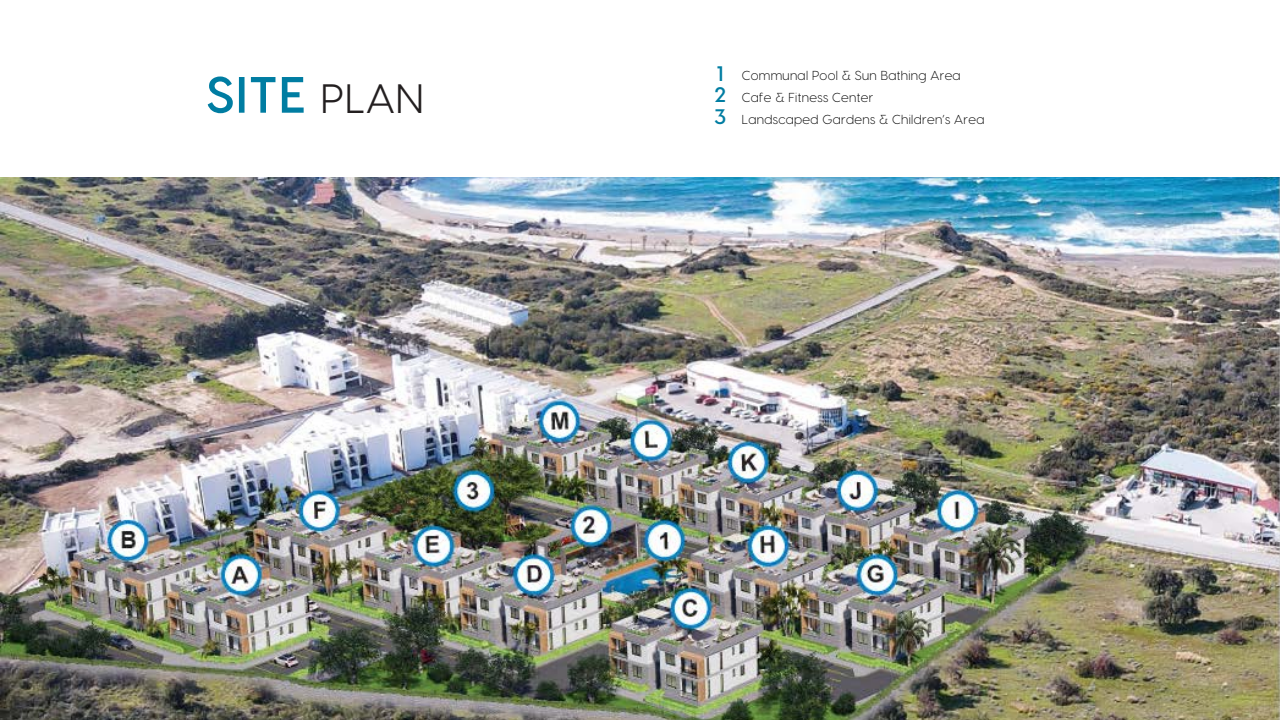
<style>
.page{position:relative;width:1280px;height:720px;background:#fff}
.page>*{position:absolute;margin:0;border:0;box-sizing:border-box;transform-origin:0 0}
.t1{font:600 51px "Visby";color:#007da2}
.t2{font:600 21px/21.9px "Visby";color:#007da2;text-align:justify}
.t3{font:300 13px/22px "Visby";letter-spacing:.025em;color:#000}
.s1{font-weight:400;font-size:41px;color:#231f20}
</style>
<div class="page">
<img style="left:0;top:177px;width:1280px;height:543px">
<h2 class="t2" style="left:714px;top:60px;width:14px">1<br>2<br>3</h2>
<h1 class="t1" style="left:206px;top:53px;width:219px">SITE <span class="s1">PLAN</span></h1>
<p class="t3" style="left:742px;top:63px;width:244px">Communal Pool &amp; Sun Bathing Area<br>Cafe &amp; Fitness Center<br>Landscaped Gardens &amp; Children’s Area</p>
</div>
